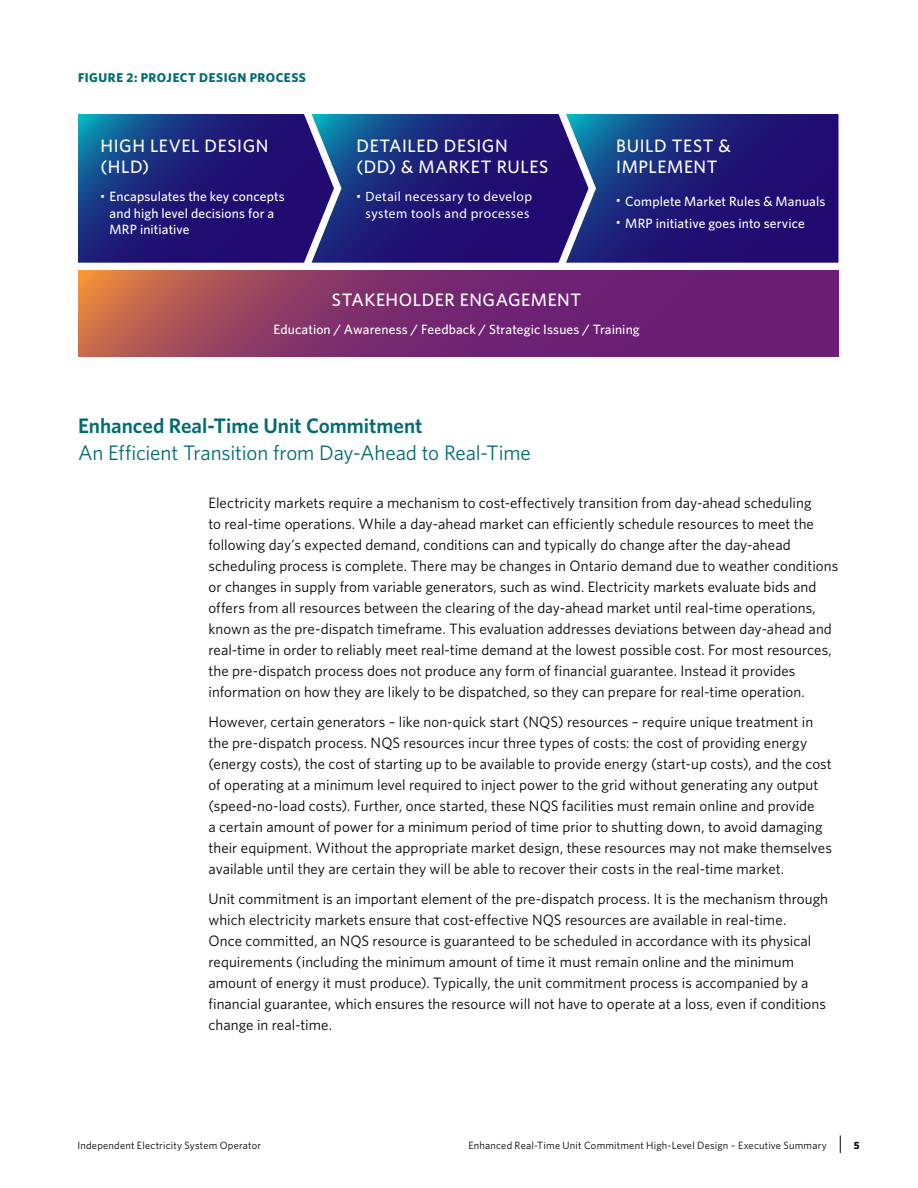
<style>
.page{position:relative;width:918px;height:1188px;background:#fff}
.page>*{position:absolute;margin:0;border:0;box-sizing:border-box;transform-origin:0 0}
.t1{font:21px/27px "Whitney";letter-spacing:-.005em;color:#006b72}
.t2{font:500 18px/21.6px "Whitney";letter-spacing:.03em;color:#fff}
.t3{font:15px/21px "Whitney";letter-spacing:.005em;color:#000}
.t4{font:500 13.5px/16.2px "Whitney";letter-spacing:.01em;color:#fff}
.t5{font:13.5px/16.2px "Myriad Pro";letter-spacing:.035em;color:#fff;text-align:center}
.t6{font:700 12.75px "Whitney";letter-spacing:.04em;color:#006b72}
.t7{font:10.5px "Whitney";letter-spacing:.02em;color:#000}
.t8{font:700 10.5px "Whitney";color:#000}
.s1{font-size:10.5px}
.s2{font-family:"Whitney";font-weight:500;font-size:10.5px}
.s3{font-weight:600}
</style>
<div class="page">
<svg style="left:840px;top:1136px;width:1px;height:17px"></svg>
<svg style="left:78px;top:270px;width:760px;height:87px;background:#833369"></svg>
<svg style="left:78px;top:114px;width:760px;height:149px;background:#22247c"></svg>
<h4 class="t6" style="left:78px;top:69px;width:229px">FIGURE 2: PROJECT DESIGN PROCESS</h4>
<p class="t2" style="left:100px;top:134px;width:170px">HIGH LEVEL DESIGN (HLD)</p>
<p class="t4" style="left:109px;top:188px;width:177px;text-indent:-9px"><span class="s1">•</span> Encapsulates the key concepts and high level decisions for a<br>MRP initiative</p>
<p class="t2" style="left:357px;top:134px;width:193px">DETAILED DESIGN (DD) &amp; MARKET RULES</p>
<p class="t5" style="left:357px;top:189px;width:177px"><span class="s2">•</span> Detail necessary to develop system tools and processes</p>
<p class="t2" style="left:616px;top:134px;width:116px">BUILD TEST &amp;<br>IMPLEMENT</p>
<p class="t4" style="left:616px;top:193px;width:211px"><span class="s1">•</span> Complete Market Rules &amp; Manuals</p>
<p class="t4" style="left:616px;top:215px;width:190px"><span class="s1">•</span> MRP initiative goes into service</p>
<p class="t2" style="left:332px;top:288px;width:251px">STAKEHOLDER ENGAGEMENT</p>
<p class="t4" style="left:274px;top:321px;width:368px">Education / Awareness / Feedback / Strategic Issues / Training</p>
<h2 class="t1" style="left:78px;top:412px;width:454px"><span class="s3">Enhanced Real-Time Unit Commitment<br></span>An Efficient Transition from Day-Ahead to Real-Time</h2>
<p class="t3" style="left:208px;top:492px;width:631px">Electricity markets require a mechanism to cost-effectively transition from day-ahead scheduling<br>to real-time operations. While a day-ahead market can efficiently schedule resources to meet the following day’s expected demand, conditions can and typically do change after the day-ahead scheduling process is complete. There may be changes in Ontario demand due to weather conditions or changes in supply from variable generators, such as wind. Electricity markets evaluate bids and offers from all resources between the clearing of the day-ahead market until real-time operations, known as the pre-dispatch timeframe. This evaluation addresses deviations between day-ahead and real-time in order to reliably meet real-time demand at the lowest possible cost. For most resources, the pre-dispatch process does not produce any form of financial guarantee. Instead it provides information on how they are likely to be dispatched, so they can prepare for real-time operation.</p>
<p class="t3" style="left:208px;top:711px;width:625px">However, certain generators – like non-quick start (NQS) resources – require unique treatment in the pre-dispatch process. NQS resources incur three types of costs: the cost of providing energy (energy costs), the cost of starting up to be available to provide energy (start-up costs), and the cost of operating at a minimum level required to inject power to the grid without generating any output (speed-no-load costs). Further, once started, these NQS facilities must remain online and provide<br>a certain amount of power for a minimum period of time prior to shutting down, to avoid damaging their equipment. Without the appropriate market design, these resources may not make themselves available until they are certain they will be able to recover their costs in the real-time market.</p>
<p class="t3" style="left:208px;top:888px;width:621px">Unit commitment is an important element of the pre-dispatch process. It is the mechanism through which electricity markets ensure that cost-effective NQS resources are available in real-time.<br>Once committed, an NQS resource is guaranteed to be scheduled in accordance with its physical requirements (including the minimum amount of time it must remain online and the minimum amount of energy it must produce). Typically, the unit commitment process is accompanied by a financial guarantee, which ensures the resource will not have to operate at a loss, even if conditions change in real-time.</p>
<p class="t7" style="left:77px;top:1138px;width:185px">Independent Electricity System Operator</p>
<p class="t7" style="left:468px;top:1138px;width:360px">Enhanced Real-Time Unit Commitment High-Level Design – Executive Summary</p>
<p class="t8" style="left:854px;top:1138px;width:7px">5</p>
</div>
